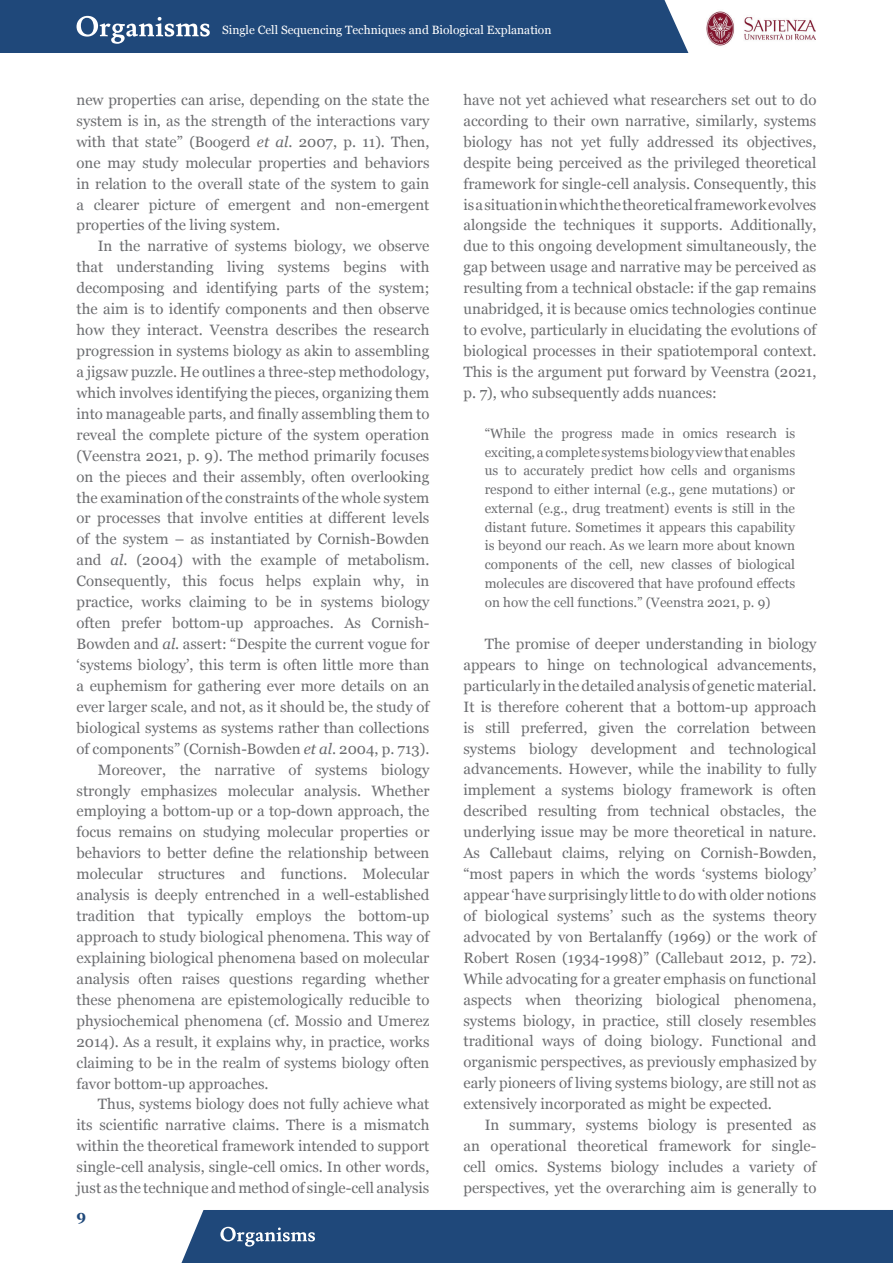
<style>
.page{position:relative;width:893px;height:1263px;background:#fff}
.page>*{position:absolute;margin:0;border:0;box-sizing:border-box;transform-origin:0 0}
.Testo__con_rientro{font:15px/20.9px "Georgia";color:#6c6d70;text-align:justify}
.t1{font:700 15px "Georgia";color:#1f487a}
.Testo_Citazione{font:13.5px/18.8px "Georgia";color:#6c6d70;text-align:justify}
.t2{font:12px "Georgia";color:#fff}
.s1{font-style:italic}
</style>
<div class="page">
<img style="left:706px;top:11px;width:110px;height:35px">
<div style="left:0;top:0;width:688px;height:53px;background:#1f487a"></div>
<div style="left:181px;top:1210px;width:712px;height:53px;background:#1f487a"></div>
<p class="t2" style="left:222px;top:21px;width:331px">Single Cell Sequencing Techniques and Biological Explanation</p>
<p class="Testo__con_rientro" style="left:77px;top:89px;width:354px">new properties can arise, depending on the state the system is in, as the strength of the interactions vary with that state” (Boogerd <span class="s1">et al</span>. 2007, p. 11). Then, one may study molecular properties and behaviors in relation to the overall state of the system to gain a clearer picture of emergent and non-emergent properties of the living system.</p>
<p class="Testo__con_rientro" style="left:77px;top:235px;width:354px;text-indent:21px">In the narrative of systems biology, we observe that understanding living systems begins with decomposing and identifying parts of the system; the aim is to identify components and then observe how they interact. Veenstra describes the research progression in systems biology as akin to assembling a jigsaw puzzle. He outlines a three-step methodology, which involves identifying the pieces, organizing them into manageable parts, and finally assembling them to reveal the complete picture of the system operation (Veenstra 2021, p. 9). The method primarily focuses on the pieces and their assembly, often overlooking the examination of the constraints of the whole system or processes that involve entities at different levels of the system – as instantiated by Cornish-Bowden and <span class="s1">al</span>. (2004) with the example of metabolism.<br>Consequently, this focus helps explain why, in practice, works claiming to be in systems biology often prefer bottom-up approaches. As Cornish-Bowden and <span class="s1">al</span>. assert: “Despite the current vogue for ‘systems biology’, this term is often little more than a euphemism for gathering ever more details on an ever larger scale, and not, as it should be, the study of biological systems as systems rather than collections of components” (Cornish-Bowden <span class="s1">et al</span>. 2004, p. 713).</p>
<p class="Testo__con_rientro" style="left:77px;top:758px;width:354px;text-indent:21px">Moreover, the narrative of systems biology strongly emphasizes molecular analysis. Whether employing a bottom-up or a top-down approach, the focus remains on studying molecular properties or behaviors to better define the relationship between molecular structures and functions. Molecular analysis is deeply entrenched in a well-established tradition that typically employs the bottom-up approach to study biological phenomena. This way of explaining biological phenomena based on molecular analysis often raises questions regarding whether these phenomena are epistemologically reducible to physiochemical phenomena (cf. Mossio and Umerez 2014). As a result, it explains why, in practice, works claiming to be in the realm of systems biology often favor bottom-up approaches.</p>
<p class="Testo__con_rientro" style="left:77px;top:1093px;width:354px;text-indent:21px">Thus, systems biology does not fully achieve what its scientific narrative claims. There is a mismatch within the theoretical framework intended to support single-cell analysis, single-cell omics. In other words, just as the technique and method of single-cell analysis</p>
<p class="t1" style="left:77px;top:1204px;width:11px">9</p>
<p class="Testo__con_rientro" style="left:463px;top:89px;width:354px">have not yet achieved what researchers set out to do according to their own narrative, similarly, systems biology has not yet fully addressed its objectives, despite being perceived as the privileged theoretical framework for single-cell analysis. Consequently, this is a situation in which the theoretical framework evolves alongside the techniques it supports. Additionally, due to this ongoing development simultaneously, the gap between usage and narrative may be perceived as resulting from a technical obstacle: if the gap remains unabridged, it is because omics technologies continue to evolve, particularly in elucidating the evolutions of biological processes in their spatiotemporal context.<br>This is the argument put forward by Veenstra (2021, p. 7), who subsequently adds nuances:</p>
<p class="Testo_Citazione" style="left:485px;top:423px;width:312px">“While the progress made in omics research is exciting, a complete systems biology view that enables us to accurately predict how cells and organisms respond to either internal (e.g., gene mutations) or external (e.g., drug treatment) events is still in the distant future. Sometimes it appears this capability is beyond our reach. As we learn more about known components of the cell, new classes of biological molecules are discovered that have profound effects on how the cell functions.” (Veenstra 2021, p. 9)</p>
<p class="Testo__con_rientro" style="left:463px;top:633px;width:354px;text-indent:21px">The promise of deeper understanding in biology appears to hinge on technological advancements, particularly in the detailed analysis of genetic material.<br>It is therefore coherent that a bottom-up approach is still preferred, given the correlation between systems biology development and technological advancements. However, while the inability to fully implement a systems biology framework is often described resulting from technical obstacles, the underlying issue may be more theoretical in nature.<br>As Callebaut claims, relying on Cornish-Bowden, “most papers in which the words ‘systems biology’ appear ‘have surprisingly little to do with older notions of biological systems’ such as the systems theory advocated by von Bertalanffy (1969) or the work of Robert Rosen (1934-1998)” (Callebaut 2012, p. 72).<br>While advocating for a greater emphasis on functional aspects when theorizing biological phenomena, systems biology, in practice, still closely resembles traditional ways of doing biology. Functional and organismic perspectives, as previously emphasized by early pioneers of living systems biology, are still not as extensively incorporated as might be expected.</p>
<p class="Testo__con_rientro" style="left:463px;top:1114px;width:354px;text-indent:21px">In summary, systems biology is presented as an operational theoretical framework for single&shy;cell omics. Systems biology includes a variety of perspectives, yet the overarching aim is generally to</p>
</div>
